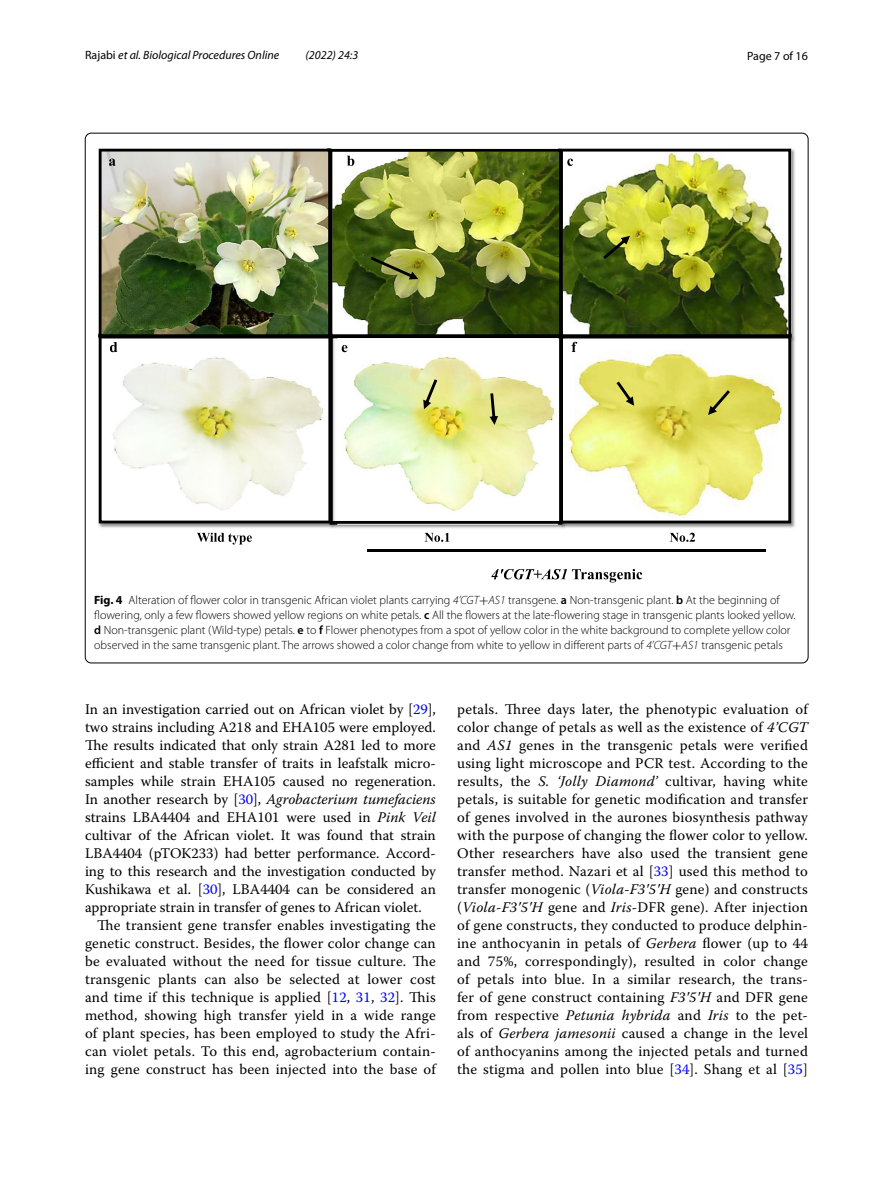
<style>
.page{position:relative;width:893px;height:1187px;background:#fff}
.page>*{position:absolute;margin:0;border:0;box-sizing:border-box;transform-origin:0 0}
.t1{font:14.7px/18px "Warnock Pro";letter-spacing:.01em;color:#000;text-align:justify}
.t2{font:italic 14.7px "Warnock Pro";color:#000}
.t3{font:300 12px/15px "Myriad Pro";color:#000}
.t4{font:italic 12px "Myriad Pro";color:#000}
.t5{font:12px "Myriad Pro";color:#000}
.s1{font-style:normal}
.s2{font-weight:700}
.s3{font-style:italic}
.s4{font-family:"MTSY";font-weight:400}
.s5{font-weight:600}
.s6{color:#00f}
.s7{font-style:normal;color:#00f}
.s8{font-family:"Times New Roman";font-style:italic}
</style>
<div class="page">
<img style="left:98px;top:148px;width:698px;height:381px">
<img style="left:99px;top:149px;width:230px;height:186px">
<img style="left:329px;top:149px;width:231px;height:186px">
<svg style="left:371px;top:257px;width:47px;height:22px"></svg>
<img style="left:560px;top:149px;width:231px;height:186px">
<svg style="left:109px;top:156px;width:464px;height:10px;background:#b8bc97"></svg>
<svg style="left:603px;top:236px;width:27px;height:23px"></svg>
<svg style="left:331px;top:335px;width:229px;height:188px"></svg>
<svg style="left:490px;top:393px;width:8px;height:32px"></svg>
<svg style="left:99px;top:335px;width:232px;height:188px"></svg>
<svg style="left:423px;top:379px;width:14px;height:30px"></svg>
<svg style="left:560px;top:335px;width:231px;height:188px"></svg>
<svg style="left:617px;top:381px;width:17px;height:25px"></svg>
<svg style="left:708px;top:390px;width:22px;height:25px"></svg>
<svg style="left:110px;top:342px;width:467px;height:10px"></svg>
<svg style="left:197px;top:532px;width:253px;height:12px"></svg>
<svg style="left:670px;top:532px;width:25px;height:10px"></svg>
<hr style="left:367px;top:550px;width:399px;height:2px;background:#000">
<svg style="left:491px;top:569px;width:151px;height:13px"></svg>
<p class="t4" style="left:85px;top:48px;width:196px"><span class="s1">Rajabi</span> et al. Biological Procedures Online</p>
<p class="t4" style="left:306px;top:48px;width:54px">(2022) 24:3</p>
<p class="t5" style="left:747px;top:48px;width:62px">Page 7 of 16</p>
<p class="t3" style="left:94px;top:592px;width:703px"><span class="s2">Fig. 4</span> Alteration of flower color in transgenic African violet plants carrying <span class="s3">4’CGT</span><span class="s4">+</span><span class="s3">AS1</span> transgene. <span class="s5">a</span> Non-transgenic plant. <span class="s5">b</span> At the beginning of flowering, only a few flowers showed yellow regions on white petals. <span class="s5">c</span> All the flowers at the late-flowering stage in transgenic plants looked yellow. <span class="s5">d</span> Non-transgenic plant (Wild-type) petals. <span class="s5">e</span> to <span class="s5">f</span> Flower phenotypes from a spot of yellow color in the white background to complete yellow color observed in the same transgenic plant. The arrows showed a color change from white to yellow in different parts of <span class="s3">4’CGT</span><span class="s4">+</span><span class="s3">AS1</span> transgenic petals</p>
<p class="t1" style="left:85px;top:700px;width:352px">In an investigation carried out on African violet by [<span class="s6">29</span>],</p>
<p class="t1" style="left:85px;top:717px;width:352px">two strains including A218 and EHA105 were employed.</p>
<p class="t1" style="left:85px;top:735px;width:352px">The results indicated that only strain A281 led to more</p>
<p class="t1" style="left:85px;top:753px;width:352px">efficient and stable transfer of traits in leafstalk micro-</p>
<p class="t1" style="left:85px;top:772px;width:352px">samples while strain EHA105 caused no regeneration.</p>
<p class="t2" style="left:85px;top:790px;width:352px"><span class="s1">In another research by [</span><span class="s7">30</span><span class="s1">],</span> Agrobacterium tumefaciens</p>
<p class="t1" style="left:85px;top:807px;width:352px">strains LBA4404 and EHA101 were used in <span class="s3">Pink Veil</span></p>
<p class="t1" style="left:85px;top:825px;width:352px">cultivar of the African violet. It was found that strain</p>
<p class="t1" style="left:85px;top:843px;width:352px">LBA4404 (pTOK233) had better performance. Accord-</p>
<p class="t1" style="left:85px;top:862px;width:352px">ing to this research and the investigation conducted by</p>
<p class="t1" style="left:85px;top:879px;width:352px">Kushikawa et al. [<span class="s6">30</span>], LBA4404 can be considered an</p>
<p class="t1" style="left:85px;top:897px;width:338px">appropriate strain in transfer of genes to African violet.</p>
<p class="t1" style="left:97px;top:915px;width:340px">The transient gene transfer enables investigating the</p>
<p class="t1" style="left:85px;top:933px;width:352px">genetic construct. Besides, the flower color change can</p>
<p class="t1" style="left:85px;top:951px;width:352px">be evaluated without the need for tissue culture. The</p>
<p class="t1" style="left:85px;top:969px;width:352px">transgenic plants can also be selected at lower cost</p>
<p class="t1" style="left:85px;top:987px;width:352px">and time if this technique is applied [<span class="s6">12</span>, <span class="s6">31</span>, <span class="s6">32</span>]. This</p>
<p class="t1" style="left:85px;top:1005px;width:352px">method, showing high transfer yield in a wide range</p>
<p class="t1" style="left:85px;top:1023px;width:352px">of plant species, has been employed to study the Afri-</p>
<p class="t1" style="left:85px;top:1042px;width:352px">can violet petals. To this end, agrobacterium contain-</p>
<p class="t1" style="left:85px;top:1060px;width:352px">ing gene construct has been injected into the base of</p>
<p class="t1" style="left:457px;top:699px;width:352px">petals. Three days later, the phenotypic evaluation of color change of petals as well as the existence of <span class="s3">4’CGT </span>and <span class="s3">AS1</span> genes in the transgenic petals were verified using light microscope and PCR test. According to the results, the <span class="s3">S. ‘Jolly Diamond’</span> cultivar, having white petals, is suitable for genetic modification and transfer of genes involved in the aurones biosynthesis pathway with the purpose of changing the flower color to yellow.<br>Other researchers have also used the transient gene transfer method. Nazari et al [<span class="s6">33</span>] used this method to transfer monogenic (<span class="s3">Viola-F3</span><span class="s8">ʹ</span><span class="s3">5</span><span class="s8">ʹ</span><span class="s3">H</span> gene) and constructs (<span class="s3">Viola</span>-<span class="s3">F3</span><span class="s8">ʹ</span><span class="s3">5</span><span class="s8">ʹ</span><span class="s3">H</span> gene and <span class="s3">Iris</span>-DFR gene). After injection of gene constructs, they conducted to produce delphin&shy;ine anthocyanin in petals of <span class="s3">Gerbera</span> flower (up to 44 and 75%, correspondingly), resulted in color change of petals into blue. In a similar research, the trans&shy;fer of gene construct containing <span class="s3">F3</span><span class="s8">ʹ</span><span class="s3">5</span><span class="s8">ʹ</span><span class="s3">H</span> and DFR gene from respective <span class="s3">Petunia hybrida</span> and <span class="s3">Iris</span> to the pet&shy;als of <span class="s3">Gerbera jamesonii</span> caused a change in the level of anthocyanins among the injected petals and turned the stigma and pollen into blue [<span class="s6">34</span>]. Shang et al [<span class="s6">35</span>]</p>
</div>
